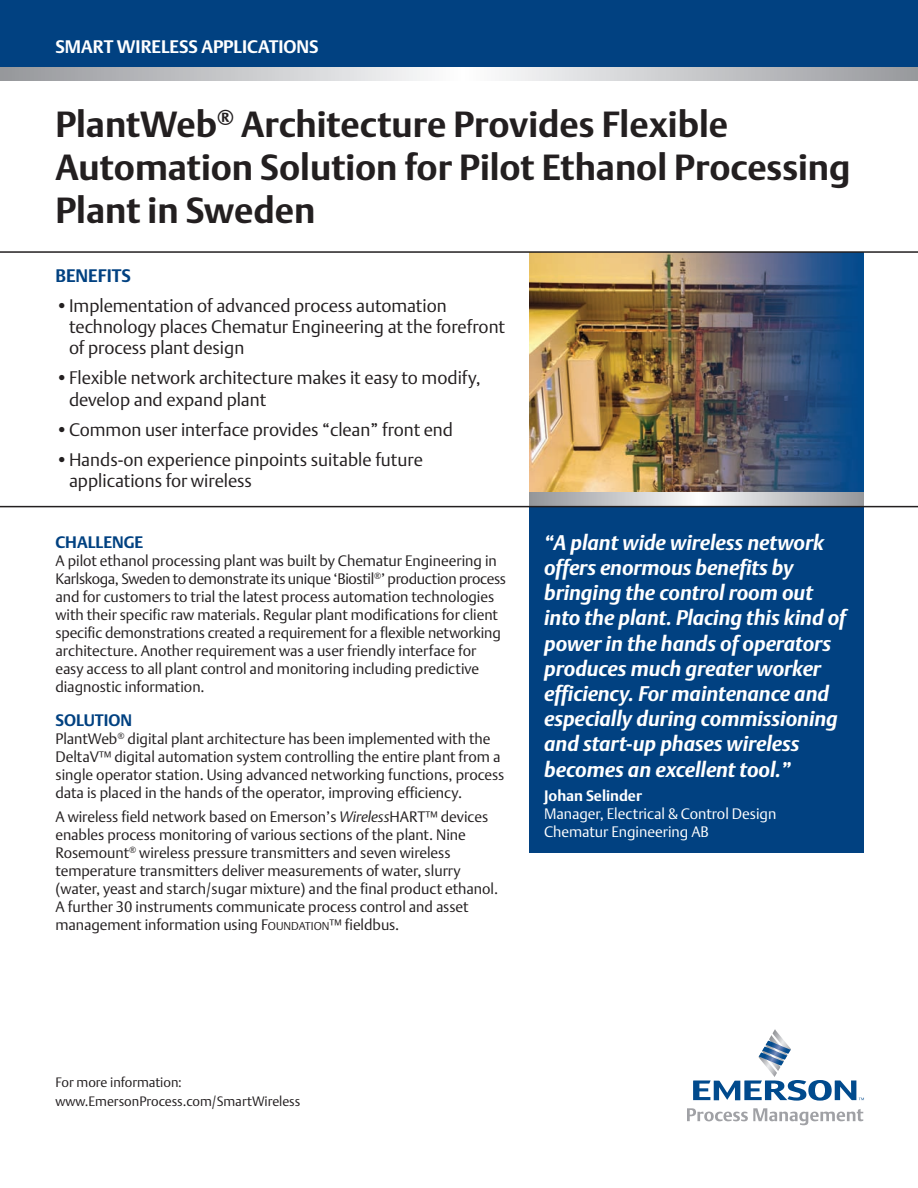
<style>
.page{position:relative;width:918px;height:1188px;background:#fff}
.page>*{position:absolute;margin:0;border:0;box-sizing:border-box;transform-origin:0 0}
.t1{font:700 36px/43.2px "DTL Argo T";color:#231f20}
.t2{font:italic 700 21px/25.2px "DTL Argo T";color:#fff}
.t3{font:18px/21px "DTL Argo T Light";color:#231f20}
.t4{font:700 18px "DTL Argo T";color:#fff}
.t5{font:700 18px "DTL Argo T";color:#014181}
.t6{font:700 16.5px "DTL Argo T";color:#014181}
.t7{font:15px/18px "DTL Argo T Light";color:#231f20}
.t8{font:15px/18px "DTL Argo T Light";color:#fff}
.t9{font:700 15px "DTL Argo T";color:#fff}
.t10{font:13.5px/19px "DTL Argo T Light";color:#231f20}
.s1{font-style:italic}
.s2{font-size:11.25px}
</style>
<div class="page">
<div style="left:529px;top:507px;width:335px;height:346px;background:#014181"></div>
<img style="left:529px;top:253px;width:335px;height:240px">
<div style="left:0;top:0;width:918px;height:69px;background:#014181"></div>
<svg style="left:0;top:68px;width:918px;height:13px;background:#c8c9cc"></svg>
<svg style="left:693px;top:1029px;width:171px;height:72px"></svg>
<svg style="left:687px;top:1108px;width:176px;height:17px"></svg>
<hr style="left:0;top:251px;width:918px;height:2px;background:#231f20">
<svg style="left:529px;top:493px;width:335px;height:13px;background:#c5c6c9"></svg>
<hr style="left:0;top:506px;width:918px;height:1px;background:#231f20">
<p class="t4" style="left:56px;top:39px;width:265px">SMART WIRELESS APPLICATIONS</p>
<h1 class="t1" style="left:55px;top:105px;width:797px">PlantWeb<sup>®</sup> Architecture Provides Flexible<br>Automation Solution for Pilot Ethanol Processing<br>Plant in Sweden</h1>
<p class="t5" style="left:56px;top:268px;width:77px">BENEFITS</p>
<p class="t3" style="left:69px;top:297px;width:438px;text-indent:-14px">•Implementation of advanced process automation technology places Chematur Engineering at the forefront of process plant design</p>
<p class="t3" style="left:69px;top:369px;width:413px;text-indent:-14px">•Flexible network architecture makes it easy to modify, develop and expand plant</p>
<p class="t3" style="left:56px;top:420px;width:399px">•Common user interface provides “clean” front end</p>
<p class="t3" style="left:69px;top:450px;width:356px;text-indent:-14px">•Hands-on experience pinpoints suitable future applications for wireless</p>
<p class="t6" style="left:56px;top:536px;width:89px">CHALLENGE</p>
<p class="t7" style="left:56px;top:553px;width:452px">A pilot ethanol processing plant was built by Chematur Engineering in Karlskoga, Sweden to demonstrate its unique ‘Biostil<sup>®</sup>’ production process and for customers to trial the latest process automation technologies with their specific raw materials. Regular plant modifications for client specific demonstrations created a requirement for a flexible networking architecture. Another requirement was a user friendly interface for easy access to all plant control and monitoring including predictive diagnostic information.</p>
<p class="t6" style="left:56px;top:713px;width:78px">SOLUTION</p>
<p class="t7" style="left:56px;top:730px;width:450px">PlantWeb<sup>®</sup> digital plant architecture has been implemented with the DeltaV™ digital automation system controlling the entire plant from a single operator station. Using advanced networking functions, process data is placed in the hands of the operator, improving efficiency.</p>
<p class="t7" style="left:56px;top:808px;width:444px">A wireless field network based on Emerson’s <span class="s1">Wireless</span>HART™ devices enables process monitoring of various sections of the plant. Nine Rosemount<sup>®</sup> wireless pressure transmitters and seven wireless temperature transmitters deliver measurements of water, slurry (water, yeast and starch/sugar mixture) and the final product ethanol.<br>A further 30 instruments communicate process control and asset management information using F<span class="s2">OUNDATION</span>™ fieldbus.</p>
<p class="t2" style="left:544px;top:531px;width:303px">“A plant wide wireless network offers enormous benefits by bringing the control room out into the plant. Placing this kind of power in the hands of operators produces much greater worker efficiency. For maintenance and especially during commissioning and start-up phases wireless becomes an excellent tool.”</p>
<p class="t9" style="left:544px;top:789px;width:99px">Johan Selinder</p>
<p class="t8" style="left:544px;top:805px;width:234px">Manager, Electrical &amp; Control Design<br>Chematur Engineering AB</p>
<p class="t10" style="left:56px;top:1073px;width:246px">For more information: www.EmersonProcess.com/SmartWireless</p>
</div>
